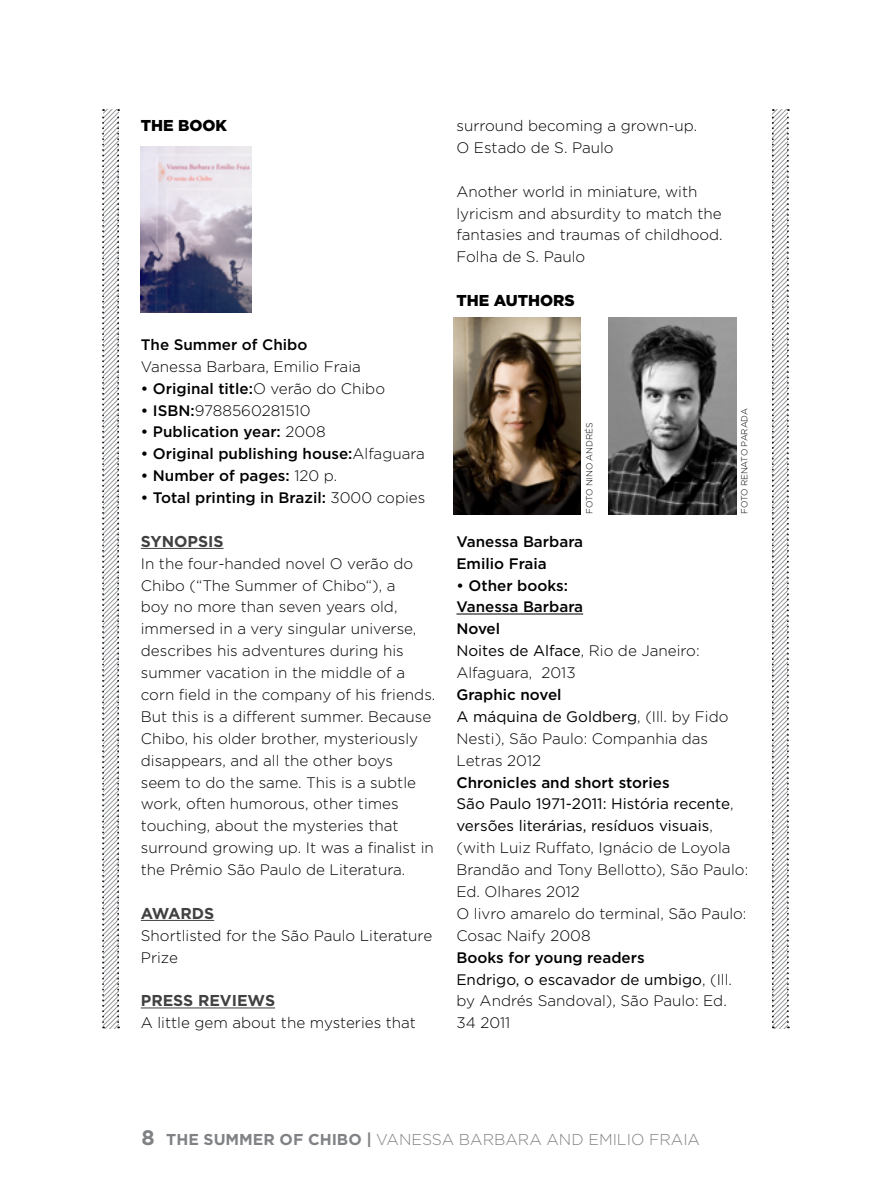
<style>
.page{position:relative;width:893px;height:1191px;background:#fff}
.page>*{position:absolute;margin:0;border:0;box-sizing:border-box;transform-origin:0 0}
.t1{font:300 15.75px "Gotham";color:#808285}
.t2{font:700 15.75px "Gotham";color:#414042}
.t3{font:900 15.75px "Gotham";color:#000}
.t4{font:300 15.22px/21.9px "Gotham";color:#000}
.t5{font:500 15.22px/21.9px "Gotham";color:#000}
.t6{font:300 8.75px "Gotham";letter-spacing:-.01em;color:#000}
.s1{font-weight:300}
.s2{font-weight:500}
.s3{font-weight:400}
.s4{font-weight:700;font-size:21px}
.s5{font-weight:700}
</style>
<div class="page">
<hr style="left:141px;top:548px;width:83px;height:1px;background:#414042">
<hr style="left:141px;top:920px;width:73px;height:1px;background:#414042">
<hr style="left:141px;top:1007px;width:134px;height:1px;background:#414042">
<hr style="left:456px;top:613px;width:127px;height:1px;background:#000">
<svg style="left:102px;top:109px;width:17px;height:919px"></svg>
<svg style="left:772px;top:109px;width:17px;height:919px"></svg>
<img style="left:140px;top:146px;width:111px;height:167px">
<img style="left:453px;top:317px;width:128px;height:197px">
<img style="left:609px;top:317px;width:127px;height:197px">
<p class="t3" style="left:141px;top:115px;width:88px">THE BOOK</p>
<p class="t5" style="left:141px;top:333px;width:168px">The Summer of Chibo</p>
<p class="t4" style="left:141px;top:355px;width:222px">Vanessa Barbara, Emilio Fraia</p>
<p class="t5" style="left:141px;top:377px;width:246px">• Original title:<span class="s1">O verão do Chibo</span></p>
<p class="t4" style="left:141px;top:399px;width:171px"><span class="s2">• ISBN:</span>9788560281510</p>
<p class="t5" style="left:141px;top:421px;width:186px">• Publication year: <span class="s1">2008</span></p>
<p class="t5" style="left:141px;top:443px;width:286px">• Original publishing house:<span class="s1">Alfaguara</span></p>
<p class="t5" style="left:141px;top:465px;width:198px">• Number of pages: <span class="s1">120 p.</span></p>
<p class="t5" style="left:141px;top:486px;width:286px">• Total printing in Brazil: <span class="s1">3000 copies</span></p>
<p class="t2" style="left:141px;top:531px;width:83px">SYNOPSIS</p>
<p class="t4" style="left:141px;top:552px;width:296px">I n the four-handed novel O verão do Chibo (“The Summer of Chibo“), a<br>boy no more than seven years old, immersed in a very singular universe, describes his adventures during his summer vacation in the middle of a corn field in the company of his friends.<br>But this is a different summer. Because Chibo, his older brother, mysteriously disappears, and all the other boys seem to do the same. This is a subtle work, often humorous, other times touching, about the mysteries that surround growing up. It was a finalist in the Prêmio São Paulo de Literatura.</p>
<p class="t2" style="left:141px;top:902px;width:73px">AWARDS</p>
<p class="t4" style="left:141px;top:924px;width:293px">Shortlisted for the São Paulo Literature<br>Prize</p>
<p class="t2" style="left:141px;top:990px;width:134px">PRESS REVIEWS</p>
<p class="t4" style="left:141px;top:1011px;width:277px">A little gem about the mysteries that</p>
<p class="t4" style="left:456px;top:114px;width:242px">surround becoming a grown-up.<br>O Estado de S. Paulo</p>
<p class="t4" style="left:456px;top:180px;width:268px">Another world in miniature, with lyricism and absurdity to match the fantasies and traumas of childhood.<br>Folha de S. Paulo</p>
<p class="t3" style="left:456px;top:290px;width:120px">THE AUTHORS</p>
<p class="t6" style="left:584px;top:514px;width:93px;rotate:-90deg">Foto nino andrés</p>
<p class="t6" style="left:739px;top:514px;width:107px;rotate:-90deg">Foto renato parada</p>
<p class="t5" style="left:456px;top:530px;width:128px">Vanessa Barbara<br>Emilio Fraia</p>
<p class="t5" style="left:456px;top:574px;width:245px">• Other books:<br>Vanessa Barbara<br>Novel<br><span class="s3">Noites de Alface</span><span class="s1">, Rio de Janeiro:<br>Alfaguara, 2013</span></p>
<p class="t4" style="left:456px;top:683px;width:273px"><span class="s2">Graphic novel<br></span><span class="s3">A máquina de Goldberg</span>, (I ll. by Fido<br>Nesti), São Paulo: Companhia das<br>Letras 2012</p>
<p class="t4" style="left:456px;top:771px;width:293px"><span class="s2">Chronicles and short stories<br></span><span class="s3">São Paulo 1971-2011: História recente</span>, <span class="s3">versões literárias, resíduos visuais</span>, (with Luiz Ruffato, I gnácio de Loyola<br>Brandão and Tony Bellotto), São Paulo:<br>Ed. Olhares 2012<br>O livro amarelo do terminal, São Paulo:<br>Cosac Naify 2008</p>
<p class="t4" style="left:456px;top:946px;width:277px"><span class="s2">Books for young readers<br></span><span class="s3">Endrigo, o escavador de umbigo</span>, (I ll. by Andrés Sandoval), São Paulo: Ed.<br>34 2011</p>
<p class="t1" style="left:141px;top:1129px;width:560px"><span class="s4">8</span> <span class="s5">THE SUMMER OF CHIBO |</span> Vanessa Barbara and Emilio Fraia</p>
</div>
